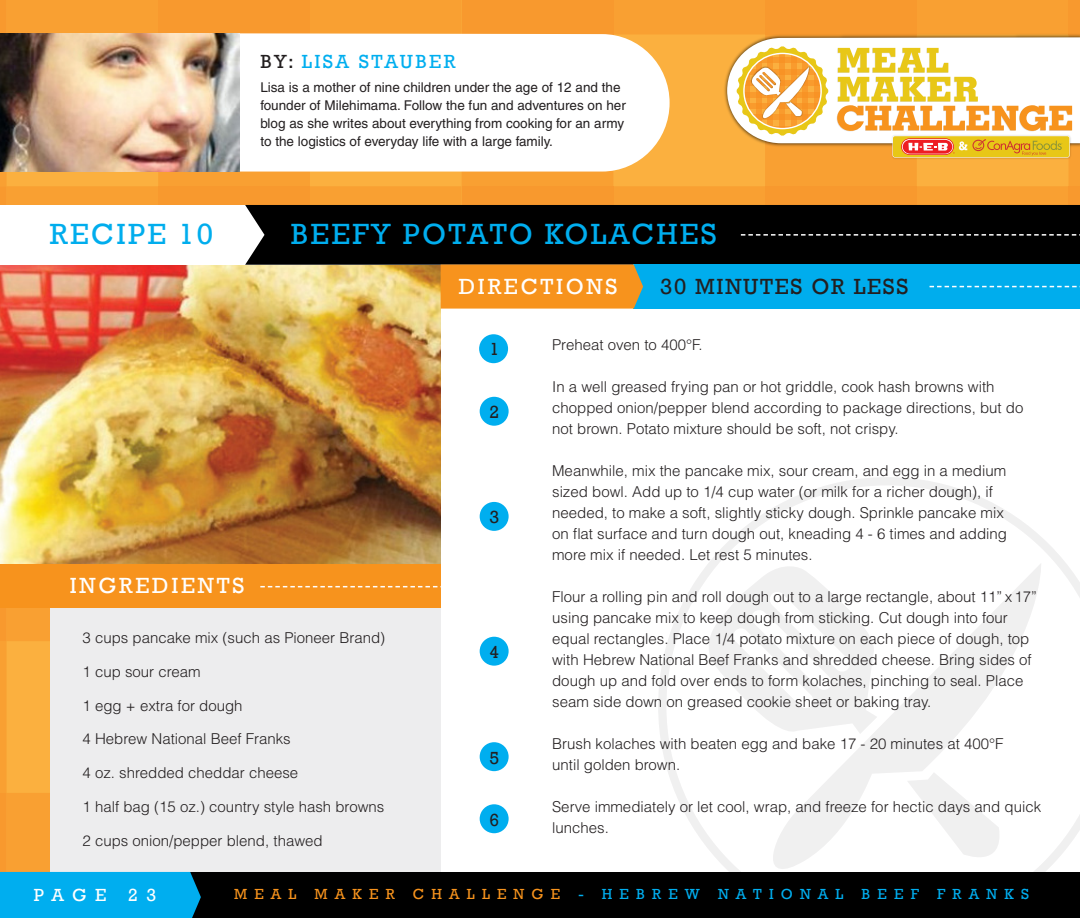
<style>
.page{position:relative;width:1080px;height:918px;background:#fff}
.page>*{position:absolute;margin:0;border:0;box-sizing:border-box;transform-origin:0 0}
.t1{font:30px "Rockwell";color:#00aeef}
.t2{font:30px "Rockwell";letter-spacing:.075em;color:#00aded}
.t3{font:22.5px "Rockwell";letter-spacing:.12em;color:#fff}
.t4{font:22.5px "Rockwell";letter-spacing:.075em;color:#231f20}
.t5{font:19.5px "Rockwell";color:#00aeef}
.t6{font:18px "Rockwell";color:#231f20}
.t7{font:18px "Rockwell";color:#fff}
.t8{font:300 15px/21px "Helvetica";color:#231f20}
.t9{font:15px "Rockwell";letter-spacing:.48em;color:#00aeef}
.t10{font:15px "Rockwell";letter-spacing:.48em;color:#f7931d}
.t11{font:13.5px/18px "Helvetica";color:#231f20}
.s1{color:#231f20}
.s2{color:#f7931d}
</style>
<div class="page">
<img style="left:0;top:0;width:1080px;height:918px">
<h3 class="t5" style="left:260px;top:50px;width:55px"><span class="s1">BY :</span> LISA</h3>
<h3 class="t5" style="left:359px;top:50px;width:14px">STA</h3>
<h3 class="t5" style="left:400px;top:50px;width:57px">UBER</h3>
<p class="t11" style="left:260px;top:79px;width:367px">Lisa is a mother of nine children under the age of 12 and the founder of Milehimama. Follow the fun and adventures on her blog as she writes about everything from cooking for an army to the logistics of everyday life with a large family.</p>
<h1 class="t2" style="left:50px;top:217px;width:165px">RECIPE 10</h1>
<h1 class="t1" style="left:291px;top:217px;width:21px">BEEF</h1>
<h1 class="t1" style="left:371px;top:217px;width:54px">Y POTATO</h1>
<h1 class="t1" style="left:545px;top:217px;width:23px">KOLA</h1>
<h1 class="t1" style="left:631px;top:217px;width:46px">CHES</h1>
<h2 class="t3" style="left:70px;top:573px;width:176px">INGREDIENTS</h2>
<p class="t8" style="left:83px;top:627px;width:304px">3 cups pancake mix (such as Pioneer Brand)</p>
<p class="t8" style="left:83px;top:661px;width:120px">1 cup sour cream</p>
<p class="t8" style="left:83px;top:695px;width:161px">1 egg + extra for dough</p>
<p class="t8" style="left:83px;top:728px;width:210px">4 Hebrew National Beef Franks</p>
<p class="t8" style="left:83px;top:762px;width:217px">4 oz. shredded cheddar cheese</p>
<p class="t8" style="left:83px;top:796px;width:303px">1 half bag (15 oz.) country style hash browns</p>
<p class="t8" style="left:83px;top:830px;width:242px">2 cups onion/pepper blend, thawed</p>
<h2 class="t3" style="left:459px;top:273px;width:160px">DIRECTIONS</h2>
<h2 class="t4" style="left:660px;top:273px;width:250px">30 MINUTES OR LESS</h2>
<p class="t6" style="left:489px;top:339px;width:11px">1</p>
<p class="t6" style="left:489px;top:402px;width:11px">2</p>
<p class="t6" style="left:489px;top:507px;width:11px">3</p>
<p class="t6" style="left:489px;top:642px;width:11px">4</p>
<p class="t6" style="left:489px;top:747px;width:11px">5</p>
<p class="t6" style="left:489px;top:809px;width:11px">6</p>
<p class="t8" style="left:552px;top:334px;width:152px">Preheat oven to 400°F.</p>
<p class="t8" style="left:552px;top:376px;width:473px">In a well greased frying pan or hot griddle, cook hash browns with chopped onion/pepper blend according to package directions, but do not brown. Potato mixture should be soft, not crispy.</p>
<p class="t8" style="left:552px;top:460px;width:456px">Meanwhile, mix the pancake mix, sour cream, and egg in a medium sized bowl. Add up to 1/4 cup water (or milk for a richer dough), if needed, to make a soft, slightly sticky dough. Sprinkle pancake mix on flat surface and turn dough out, kneading 4 - 6 times and adding more mix if needed. Let rest 5 minutes.</p>
<p class="t8" style="left:552px;top:586px;width:486px">Flour a rolling pin and roll dough out to a large rectangle, about 11” x 17” using pancake mix to keep dough from sticking. Cut dough into four equal rectangles. Place 1/4 potato mixture on each piece of dough, top with Hebrew National Beef Franks and shredded cheese. Bring sides of dough up and fold over ends to form kolaches, pinching to seal. Place seam side down on greased cookie sheet or baking tray.</p>
<p class="t8" style="left:552px;top:733px;width:453px">Brush kolaches with beaten egg and bake 17 - 20 minutes at 400°F until golden brown.</p>
<p class="t8" style="left:552px;top:796px;width:491px">Serve immediately or let cool, wrap, and freeze for hectic days and quick lunches.</p>
<p class="t7" style="left:34px;top:884px;width:19px">PAGE</p>
<p class="t7" style="left:128px;top:884px;width:30px">2 3</p>
<p class="t10" style="left:234px;top:885px;width:159px">MEAL MAKER</p>
<p class="t9" style="left:413px;top:885px;width:618px"><span class="s2">CHALLENGE</span> - HEBR EW NATIONAL BEEF FR ANKS</p>
</div>
